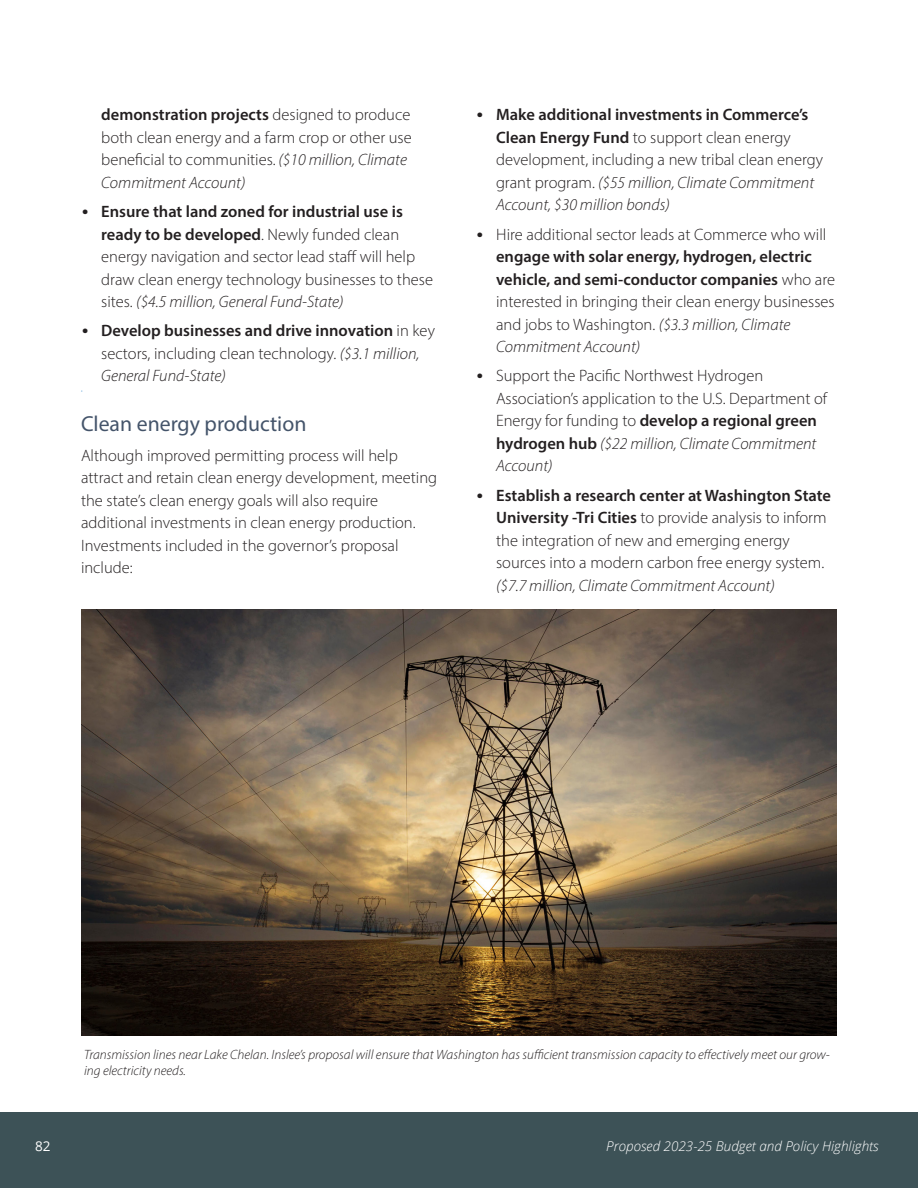
<style>
.page{position:relative;width:918px;height:1188px;background:#fff}
.page>*{position:absolute;margin:0;border:0;box-sizing:border-box;transform-origin:0 0}
.Heading_2{font:21.75px "Myriad Pro";color:#44546a}
.Body_text{font:300 16.5px/22.5px "Myriad Pro";color:#231f20}
.t1{font:italic 300 13.5px/16.2px "Myriad Pro";color:#231f20}
.t2{font:italic 300 13.5px "Open Sans";color:#fff}
.t3{font:13.5px "Open Sans";color:#fff}
.t4{font:300 3px "Calibri";color:#0070c0}
.s1{font-weight:600}
.s2{font-style:italic}
.s3{font-family:"Calibri"}
</style>
<div class="page">
<div style="left:0;top:1113px;width:918px;height:75px;background:#3d5257"></div>
<img style="left:81px;top:609px;width:756px;height:426px">
<p class="Body_text" style="left:101px;top:103px;width:312px"><span class="s1">demonstration projects</span> designed to produce both clean energy and a farm crop or other use beneficial to communities. <span class="s2">($10 million, Climate Commitment Account)</span></p>
<p class="Body_text" style="left:101px;top:200px;width:333px;text-indent:-20px"><span class="s3">•</span> <span class="s1">Ensure that land zoned for industrial use is ready to be developed</span>. Newly funded clean energy navigation and sector lead staff will help draw clean energy technology businesses to these sites. <span class="s2">($4.5 million, General Fund-State)</span></p>
<p class="Body_text" style="left:101px;top:319px;width:335px;text-indent:-20px"><span class="s3">•</span> <span class="s1">Develop businesses and drive innovation</span> in key sectors, including clean technology. <span class="s2">($3.1 million,<br>General Fund-State)</span></p>
<p class="t4" style="left:81px;top:389px;width:3px">•</p>
<p class="Heading_2" style="left:81px;top:411px;width:227px">Clean energy production</p>
<p class="Body_text" style="left:81px;top:444px;width:358px">Although improved permitting process will help attract and retain clean energy development, meeting the state’s clean energy goals will also require additional investments in clean energy production.<br>Investments included in the governor’s proposal include:</p>
<p class="Body_text" style="left:496px;top:103px;width:328px;text-indent:-20px"><span class="s3">•</span> <span class="s1">Make additional investments in Commerce’s Clean Energy Fund</span> to support clean energy development, including a new tribal clean energy grant program. <span class="s2">($55 million, Climate Commitment Account, $30 million bonds)</span></p>
<p class="Body_text" style="left:496px;top:223px;width:341px;text-indent:-20px"><span class="s3">•</span> Hire additional sector leads at Commerce who will <span class="s1">engage with solar energy, hydrogen, electric vehicle, and semi-conductor companies</span> who are interested in bringing their clean energy businesses and jobs to Washington. <span class="s2">($3.3 million, Climate Commitment Account)</span></p>
<p class="Body_text" style="left:496px;top:364px;width:333px;text-indent:-20px"><span class="s3">•</span> Support the Pacific Northwest Hydrogen Association’s application to the U.S. Department of Energy for funding to <span class="s1">develop a regional green hydrogen hub</span> <span class="s2">($22 million, Climate Commitment Account)</span></p>
<p class="Body_text" style="left:496px;top:484px;width:336px;text-indent:-20px"><span class="s3">•</span> <span class="s1">Establish a research center at Washington State University -Tri Cities</span> to provide analysis to inform the integration of new and emerging energy sources into a modern carbon free energy system. <span class="s2">($7.7 million, Climate Commitment Account)</span></p>
<p class="t1" style="left:84px;top:1046px;width:747px">Transmission lines near Lake Chelan. Inslee’s proposal will ensure that Washington has sufficient transmission capacity to effectively meet our grow&shy;ing electricity needs.</p>
<p class="t3" style="left:35px;top:1137px;width:17px">82</p>
<p class="t2" style="left:606px;top:1137px;width:274px">Proposed 2023-25 Budget and Policy Highlights</p>
</div>
